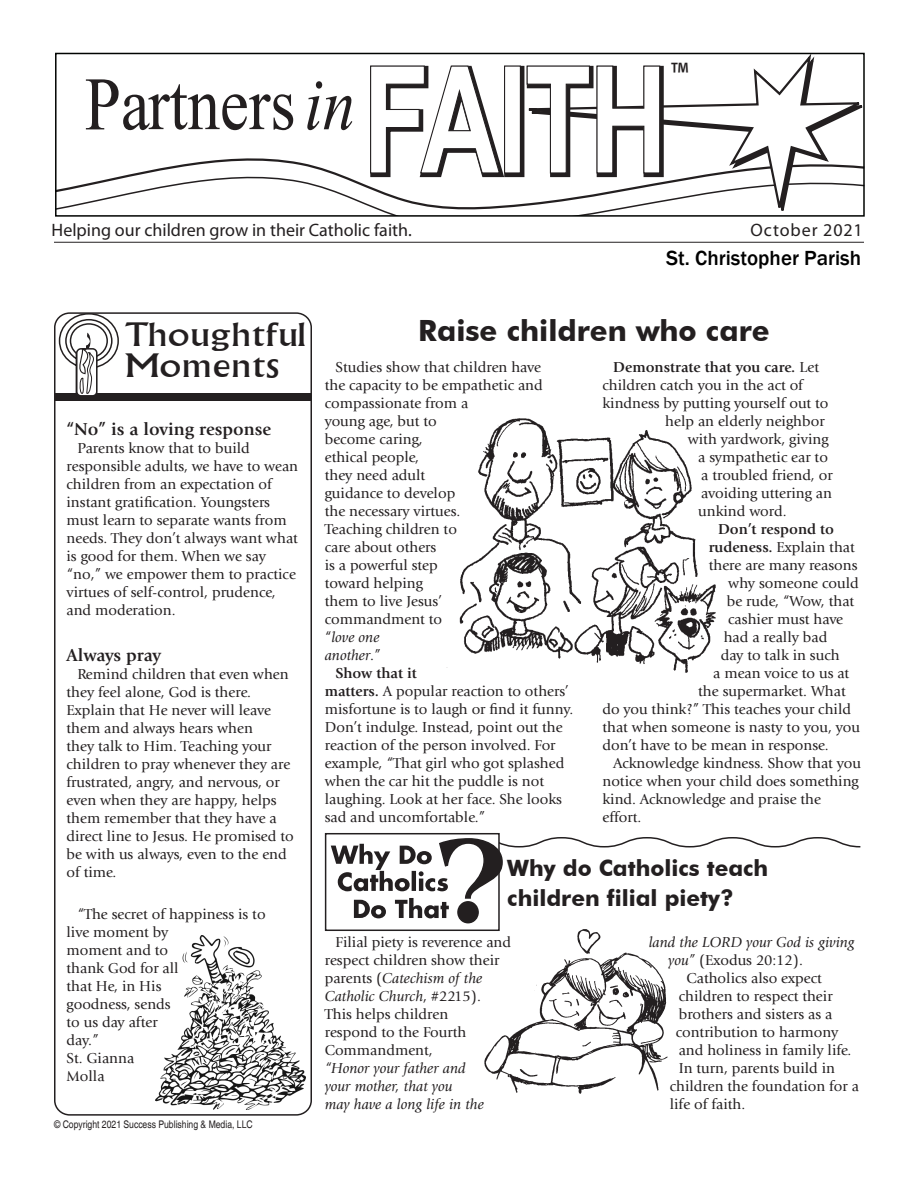
<style>
.page{position:relative;width:918px;height:1188px;background:#fff}
.page>*{position:absolute;margin:0;border:0;box-sizing:border-box;transform-origin:0 0}
.t1{font:75.6px "Times New Roman";color:#231f20;scale:.86 1}
.t2{font:condensed 36px "Myriad Pro";color:#231f20}
.t3{font:31.5px/31.5px "Albertus";color:#231f20;scale:1.25 1}
.Headline{font:700 29.25px "Futura BT";color:#231f20}
.WDCDT{font:700 22.5px/30px "Futura BT";color:#231f20}
.t4{font:500 21px "Franklin Gothic";color:#000}
.Cutline{font:18px "Myriad Pro";color:#231f20}
.Meditation_headline{font:700 18px "Giovanni Std";color:#231f20}
.Cutline-2{font:18px "Myriad Pro";letter-spacing:.05em;color:#231f20}
.t5{font:15px/18px "Giovanni Std";color:#231f20}
.t6{font:italic 15px/18px "Giovanni Std";color:#231f20}
.t7{font:700 15px "Giovanni Std";color:#231f20}
.Copyright{font:condensed 10.5px "Helvetica";color:#231f20}
.s1{font-style:italic}
.s2{font-family:"Arial";font-weight:700;font-size:149.25px;color:#fff}
.s3{font-size:35.7px}
.s4{font-weight:700}
.s5{font-weight:400}
.s6{font-style:normal}
</style>
<div class="page">
<div style="left:56px;top:393px;width:256px;height:7px;background:#231f20"></div>
<div style="left:54px;top:312px;width:258px;height:804px;border:2px solid #231f20;border-radius:15px"></div>
<svg style="left:58px;top:312px;width:62px;height:89px"></svg>
<hr style="left:54px;top:242px;width:810px;height:1px;background:#231f20">
<svg style="left:168px;top:158px;width:150px;height:9px"></svg>
<svg style="left:58px;top:167px;width:428px;height:47px"></svg>
<svg style="left:486px;top:52px;width:379px;height:162px"></svg>
<div style="left:55px;top:53px;width:810px;height:164px;border:2px solid #000301"></div>
<div style="left:325px;top:833px;width:175px;height:98px;border:2px solid #231f20"></div>
<svg style="left:331px;top:836px;width:530px;height:88px"></svg>
<img style="left:155px;top:936px;width:151px;height:173px">
<img style="left:446px;top:418px;width:270px;height:255px">
<img style="left:480px;top:927px;width:188px;height:167px">
<h1 class="t1" style="left:85px;top:53px;width:680px">Partners<span class="s1">in</span><span class="s2">FAITH</span></h1>
<p class="t2" style="left:670px;top:54px;width:20px">™</p>
<p class="Cutline" style="left:52px;top:219px;width:362px">Helping our children grow in their Catholic faith.</p>
<p class="Cutline-2" style="left:751px;top:219px;width:114px">October 2021</p>
<h3 class="t4" style="left:666px;top:245px;width:197px">St. Christopher Parish</h3>
<h3 class="t3" style="left:124px;top:318px;width:147px">Thoughtful<br>Moment<span class="s3">s</span></h3>
<p class="Meditation_headline" style="left:67px;top:419px;width:206px">“No” is a loving response</p>
<p class="t5" style="left:67px;top:439px;width:233px;text-indent:11px">Parents know that to build responsible adults, we have to wean children from an expectation of instant gratification. Youngsters must learn to separate wants from needs. They don’t always want what is good for them. When we say “no,” we empower them to practice virtues of self-control, prudence, and moderation.</p>
<p class="Meditation_headline" style="left:67px;top:644px;width:96px">Always pray</p>
<p class="t5" style="left:67px;top:665px;width:229px;text-indent:11px">Remind children that even when they feel alone, God is there.<br>Explain that He never will leave them and always hears when<br>they talk to Him. Teaching your children to pray whenever they are frustrated, angry, and nervous, or even when they are happy, helps them remember that they have a direct line to Jesus. He promised to be with us always, even to the end of time.</p>
<p class="t5" style="left:67px;top:905px;width:201px;text-indent:11px">“The secret of happiness is to live moment by<br>moment and to<br>thank God for all<br>that He, in His<br>goodness, sends<br>to us day after<br>day.”</p>
<p class="t5" style="left:67px;top:1049px;width:69px">St. Gianna<br>Molla</p>
<p class="Copyright" style="left:54px;top:1118px;width:200px">© Copyright 2021 Success Publishing &amp; Media, LLC</p>
<p class="Headline" style="left:418px;top:313px;width:353px">Raise children who care</p>
<p class="t5" style="left:325px;top:358px;width:220px;text-indent:11px">Studies show that children have the capacity to be empathetic and compassionate from a<br>young age, but to<br>become caring,<br>ethical people,<br>they need adult<br>guidance to develop<br>the necessary virtues.<br>Teaching children to<br>care about others<br>is a powerful step<br>toward helping<br>them to live Jesus’ commandment to<br>“<span class="s1">love one<br>another</span>.”</p>
<p class="t5" style="left:325px;top:664px;width:250px;text-indent:11px"><span class="s4">Show that it<br>matters.</span> A popular reaction to others’ misfortune is to laugh or find it funny.<br>Don’t indulge. Instead, point out the reaction of the person involved. For example, “That girl who got splashed when the car hit the puddle is not laughing. Look at her face. She looks sad and uncomfortable.”</p>
<p class="t7" style="left:613px;top:358px;width:207px">Demonstrate that you care. <span class="s5">Let</span></p>
<p class="t5" style="left:602px;top:376px;width:202px">children catch you in the act of</p>
<p class="t5" style="left:602px;top:394px;width:228px">kindness by putting yourself out to</p>
<p class="t5" style="left:665px;top:412px;width:161px">help an elderly neighbor</p>
<p class="t5" style="left:688px;top:430px;width:142px">with yardwork, giving</p>
<p class="t5" style="left:698px;top:448px;width:131px">a sympathetic ear to</p>
<p class="t5" style="left:701px;top:466px;width:133px">a troubled friend, or</p>
<p class="t5" style="left:701px;top:484px;width:132px">avoiding uttering an</p>
<p class="t5" style="left:698px;top:502px;width:90px">unkind word.</p>
<p class="t7" style="left:718px;top:520px;width:118px">Don’t respond to</p>
<p class="t5" style="left:709px;top:538px;width:148px"><span class="s4">rudeness.</span> Explain that</p>
<p class="t5" style="left:709px;top:556px;width:150px">there are many reasons</p>
<p class="t5" style="left:728px;top:574px;width:132px">why someone could</p>
<p class="t5" style="left:727px;top:592px;width:129px">be rude, “Wow, that</p>
<p class="t5" style="left:728px;top:610px;width:117px">cashier must have</p>
<p class="t5" style="left:724px;top:628px;width:105px">had a really bad</p>
<p class="t5" style="left:721px;top:646px;width:120px">day to talk in such</p>
<p class="t5" style="left:713px;top:664px;width:138px">a mean voice to us at</p>
<p class="t5" style="left:698px;top:682px;width:149px">the supermarket. What</p>
<p class="t5" style="left:602px;top:700px;width:250px">do you think?” This teaches your child</p>
<p class="t5" style="left:602px;top:718px;width:259px">that when someone is nasty to you, you</p>
<p class="t5" style="left:602px;top:736px;width:228px">don’t have to be mean in response.</p>
<p class="t5" style="left:602px;top:754px;width:260px;text-indent:11px">Acknowledge kindness. Show that you notice when your child does something kind. Acknowledge and praise the effort.</p>
<p class="WDCDT" style="left:507px;top:853px;width:263px">Why do Catholics teach children filial piety?</p>
<p class="t5" style="left:325px;top:933px;width:188px;text-indent:11px">Filial piety is reverence and respect children show their parents (<span class="s1">Catechism of the<br>Catholic Church</span>, #2215).<br>This helps children<br>respond to the Fourth<br>Commandment,<br><span class="s1">“Honor your father and<br>your mother, that you<br>may have a long life in the</span></p>
<p class="t6" style="left:668px;top:933px;width:188px;text-indent:-20px">land the LORD your God is giving you” <span class="s6">(Exodus 20:12).</span></p>
<p class="t5" style="left:687px;top:969px;width:137px">Catholics also expect</p>
<p class="t5" style="left:679px;top:987px;width:155px">children to respect their</p>
<p class="t5" style="left:679px;top:1005px;width:155px">brothers and sisters as a</p>
<p class="t5" style="left:676px;top:1023px;width:164px">contribution to harmony</p>
<p class="t5" style="left:679px;top:1041px;width:174px">and holiness in family life.</p>
<p class="t5" style="left:679px;top:1059px;width:158px">In turn, parents build in</p>
<p class="t5" style="left:670px;top:1077px;width:191px">children the foundation for a</p>
<p class="t5" style="left:670px;top:1095px;width:77px">life of faith.</p>
</div>
